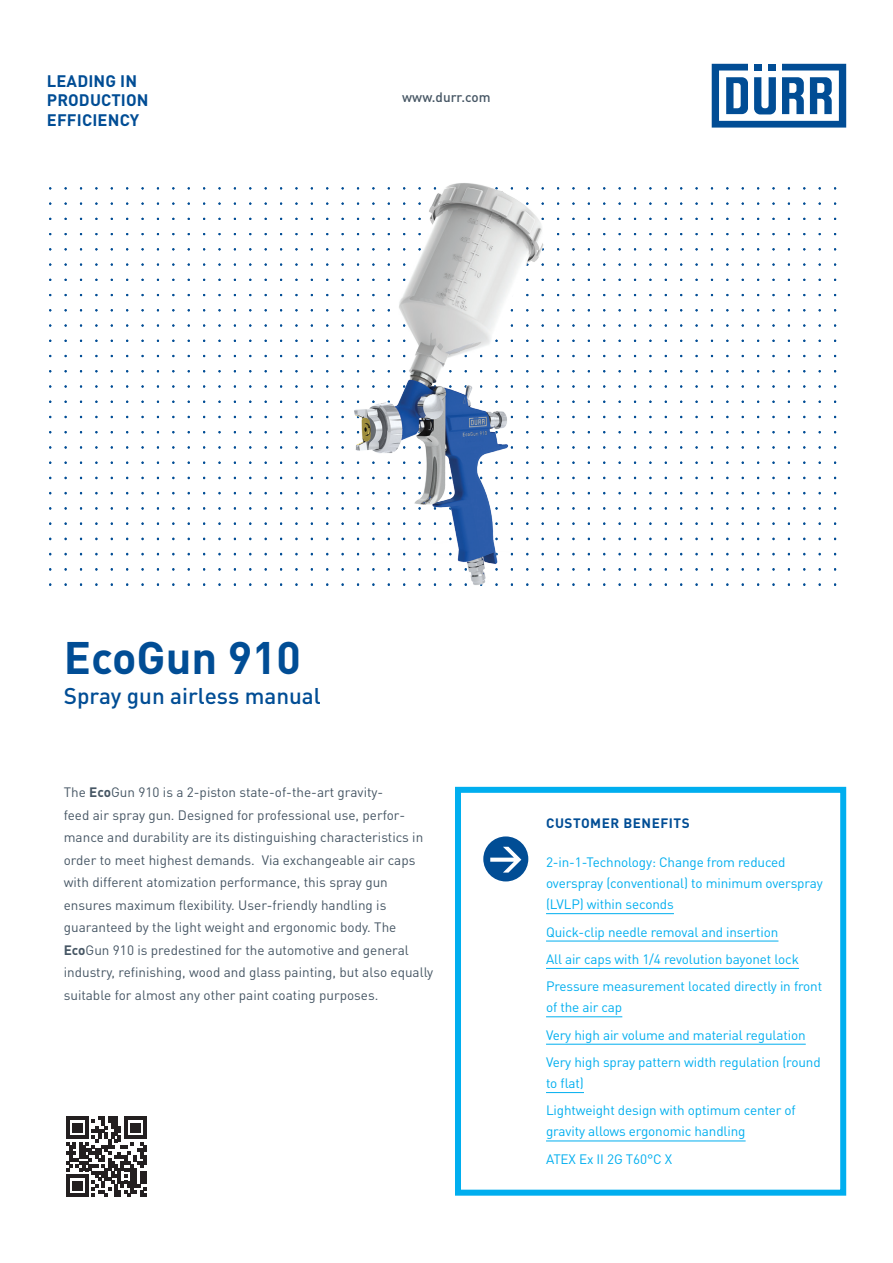
<style>
.page{position:relative;width:893px;height:1263px;background:#fff}
.page>*{position:absolute;margin:0;border:0;box-sizing:border-box;transform-origin:0 0}
.Headline_30pt{font:700 45px "DIN Pro";color:#014d95}
.Subheadline_15pt{font:500 22.5px "DIN Pro";color:#014d95}
.t1{font:700 16.5px/19.5px "DIN Pro";letter-spacing:.01em;color:#014d95}
.Fließtext_EN{font:13.5px/22.5px "DIN Pro";color:#465664}
.Benefits_Inhalt{font:13.5px/21px "DIN Pro";letter-spacing:-.01em;color:#00aeef}
.Benefits_Überschrift{font:700 13.5px "DIN Pro";letter-spacing:.04em;color:#014d95}
.Benefits_Abstand_Inhalt{font:13.5px "DIN Pro";letter-spacing:-.01em;color:#00aeef}
.t2{font:500 13.5px "DIN Pro";color:#465664}
.s1{font-weight:700}
</style>
<div class="page">
<svg style="left:712px;top:64px;width:134px;height:64px"></svg>
<svg style="left:782px;top:77px;width:22px;height:37px"></svg>
<svg style="left:66px;top:1116px;width:45px;height:81px"></svg>
<svg style="left:111px;top:1116px;width:36px;height:81px"></svg>
<hr style="left:546px;top:913px;width:128px;height:1px;background:#00aeef">
<hr style="left:546px;top:941px;width:232px;height:1px;background:#00aeef">
<hr style="left:546px;top:968px;width:253px;height:1px;background:#00aeef">
<hr style="left:546px;top:1016px;width:76px;height:1px;background:#00aeef">
<hr style="left:546px;top:1044px;width:260px;height:1px;background:#00aeef">
<hr style="left:546px;top:1092px;width:38px;height:1px;background:#00aeef">
<hr style="left:546px;top:1141px;width:200px;height:1px;background:#00aeef">
<div style="left:455px;top:787px;width:391px;height:409px;border:6px solid #00aeef"></div>
<div style="left:483px;top:836px;width:45px;height:45px;background:#014d95;border-radius:50%"></div>
<svg style="left:490px;top:847px;width:31px;height:25px"></svg>
<img style="left:295px;top:183px;width:280px;height:403px">
<p class="t1" style="left:47px;top:70px;width:103px">LEADING IN<br>PRODUCTION<br>EFFICIENCY</p>
<p class="t2" style="left:402px;top:87px;width:90px">www.durr.com</p>
<p class="Headline_30pt" style="left:64px;top:622px;width:239px">EcoGun 910</p>
<p class="Subheadline_15pt" style="left:64px;top:678px;width:259px">Spray gun airless manual</p>
<p class="Fließtext_EN" style="left:64px;top:779px;width:321px">The <span class="s1">Eco</span>Gun 910 is a 2-piston state-of-the-art gravity-</p>
<p class="Fließtext_EN" style="left:64px;top:802px;width:371px">feed air spray gun. Designed for professional use, perfor&shy;mance and durability are its distinguishing characteristics in order to meet highest demands. Via exchangeable air caps with different atomization performance, this spray gun ensures maximum flexibility. User-friendly handling is guaranteed by the light weight and ergonomic body. The <span class="s1">Eco</span>Gun 910 is predestined for the automotive and general industry, refinishing, wood and glass painting, but also equally suitable for almost any other paint coating purposes.</p>
<p class="Benefits_Überschrift" style="left:546px;top:813px;width:145px">CUSTOMER BENEFITS</p>
<p class="Benefits_Inhalt" style="left:546px;top:850px;width:278px">2-in-1-Technology: Change from reduced overspray (conventional) to minimum overspray (LVLP) within seconds</p>
<p class="Benefits_Inhalt" style="left:546px;top:920px;width:234px">Quick-clip needle removal and insertion</p>
<p class="Benefits_Inhalt" style="left:546px;top:947px;width:254px">All air caps with 1/4 revolution bayonet lock</p>
<p class="Benefits_Inhalt" style="left:546px;top:975px;width:278px">Pressure measurement located directly in front of the air cap</p>
<p class="Benefits_Inhalt" style="left:546px;top:1023px;width:261px">Very high air volume and material regulation</p>
<p class="Benefits_Inhalt" style="left:546px;top:1050px;width:276px">Very high spray pattern width regulation (round to flat)</p>
<p class="Benefits_Inhalt" style="left:546px;top:1099px;width:251px">Lightweight design with optimum center of gravity allows ergonomic handling</p>
<p class="Benefits_Abstand_Inhalt" style="left:546px;top:1148px;width:128px">ATEX Ex II 2G T60°C X</p>
</div>
